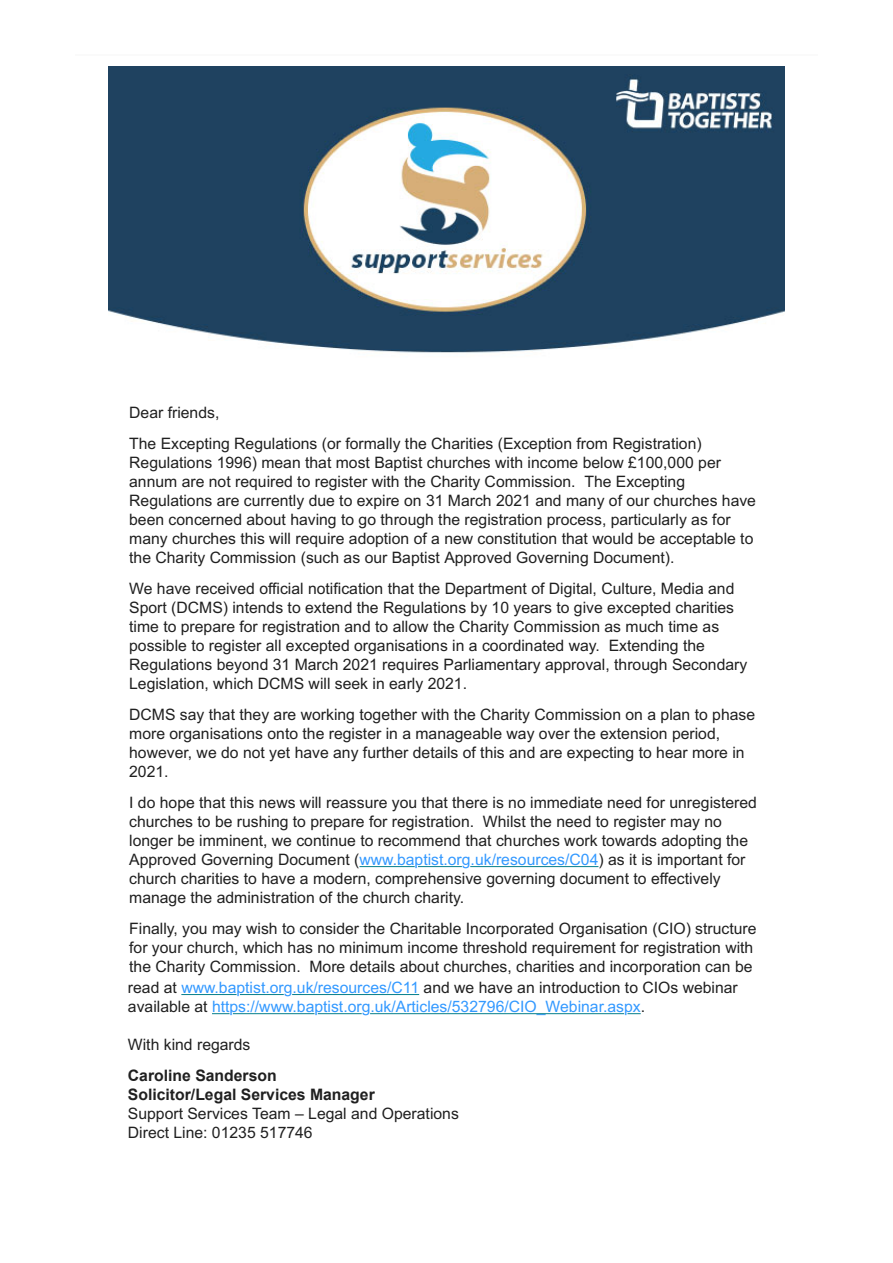
<style>
.page{position:relative;width:893px;height:1263px;background:#fff}
.page>*{position:absolute;margin:0;border:0;box-sizing:border-box;transform-origin:0 0}
.t1{font:15.75px/19px "Arial";color:#202020}
.t2{font:15.75px/19.2px "Arial";color:#39f}
.t3{font:700 15.75px/19px "Arial";color:#202020}
.s1{color:#39f}
.s2{color:#202020}
</style>
<div class="page">
<hr style="left:75px;top:54px;width:743px;height:2px;background:#fafafa">
<img style="left:109px;top:66px;width:675px;height:287px">
<hr style="left:470px;top:866px;width:128px;height:1px;background:#007c89">
<hr style="left:418px;top:866px;width:44px;height:1px;background:#007c89">
<hr style="left:359px;top:866px;width:56px;height:1px;background:#007c89">
<hr style="left:292px;top:994px;width:127px;height:1px;background:#007c89">
<hr style="left:240px;top:994px;width:44px;height:1px;background:#007c89">
<hr style="left:181px;top:994px;width:56px;height:1px;background:#007c89">
<svg style="left:627px;top:1013px;width:14px;height:1px"></svg>
<hr style="left:370px;top:1013px;width:254px;height:1px;background:#007c89">
<hr style="left:318px;top:1013px;width:44px;height:1px;background:#007c89">
<hr style="left:233px;top:1013px;width:81px;height:1px;background:#007c89">
<svg style="left:212px;top:1013px;width:18px;height:1px"></svg>
<p class="t1" style="left:129px;top:397px;width:574px;line-height:30.5px">Dear friends,<br>The Excepting Regulations (or formally the Charities (Exception from Registration)</p>
<p class="t1" style="left:129px;top:453px;width:628px">Regulations 1996) mean that most Baptist churches with income below £100,000 per annum are not required to register with the Charity Commission. The Excepting Regulations are currently due to expire on 31 March 2021 and many of our churches have been concerned about having to go through the registration process, particularly as for many churches this will require adoption of a new constitution that would be acceptable to the Charity Commission (such as our Baptist Approved Governing Document).</p>
<p class="t1" style="left:129px;top:579px;width:620px">We have received official notification that the Department of Digital, Culture, Media and Sport (DCMS) intends to extend the Regulations by 10 years to give excepted charities time to prepare for registration and to allow the Charity Commission as much time as possible to register all excepted organisations in a coordinated way. Extending the Regulations beyond 31 March 2021 requires Parliamentary approval, through Secondary Legislation, which DCMS will seek in early 2021.</p>
<p class="t1" style="left:129px;top:705px;width:627px">DCMS say that they are working together with the Charity Commission on a plan to phase more organisations onto the register in a manageable way over the extension period, however, we do not yet have any further details of this and are expecting to hear more in 2021.</p>
<p class="t1" style="left:129px;top:792px;width:629px">I do hope that this news will reassure you that there is no immediate need for unregistered churches to be rushing to prepare for registration. Whilst the need to register may no longer be imminent, we continue to recommend that churches work towards adopting the Approved Governing Document (<span class="s1">www.baptist.org.uk/resources/C04</span>) as it is important for church charities to have a modern, comprehensive governing document to effectively manage the administration of the church charity.</p>
<p class="t1" style="left:129px;top:918px;width:629px">Finally, you may wish to consider the Charitable Incorporated Organisation (CIO) structure for your church, which has no minimum income threshold requirement for registration with the Charity Commission. More details about churches, charities and incorporation can be</p>
<p class="t2" style="left:128px;top:978px;width:611px"><span class="s2">read at</span> www.baptist.org.uk/resources/C11 <span class="s2">and we have an introduction to CIOs webinar available at</span> https://www.baptist.org.uk/Articles/532796/CIO_Webinar.aspx<span class="s2">.</span></p>
<p class="t1" style="left:128px;top:1035px;width:124px">With kind regards</p>
<p class="t3" style="left:128px;top:1066px;width:248px">Caroline Sanderson<br>Solicitor/Legal Services Manager</p>
<p class="t1" style="left:128px;top:1104px;width:332px">Support Services Team – Legal and Operations<br>Direct Line: 01235 517746</p>
</div>
